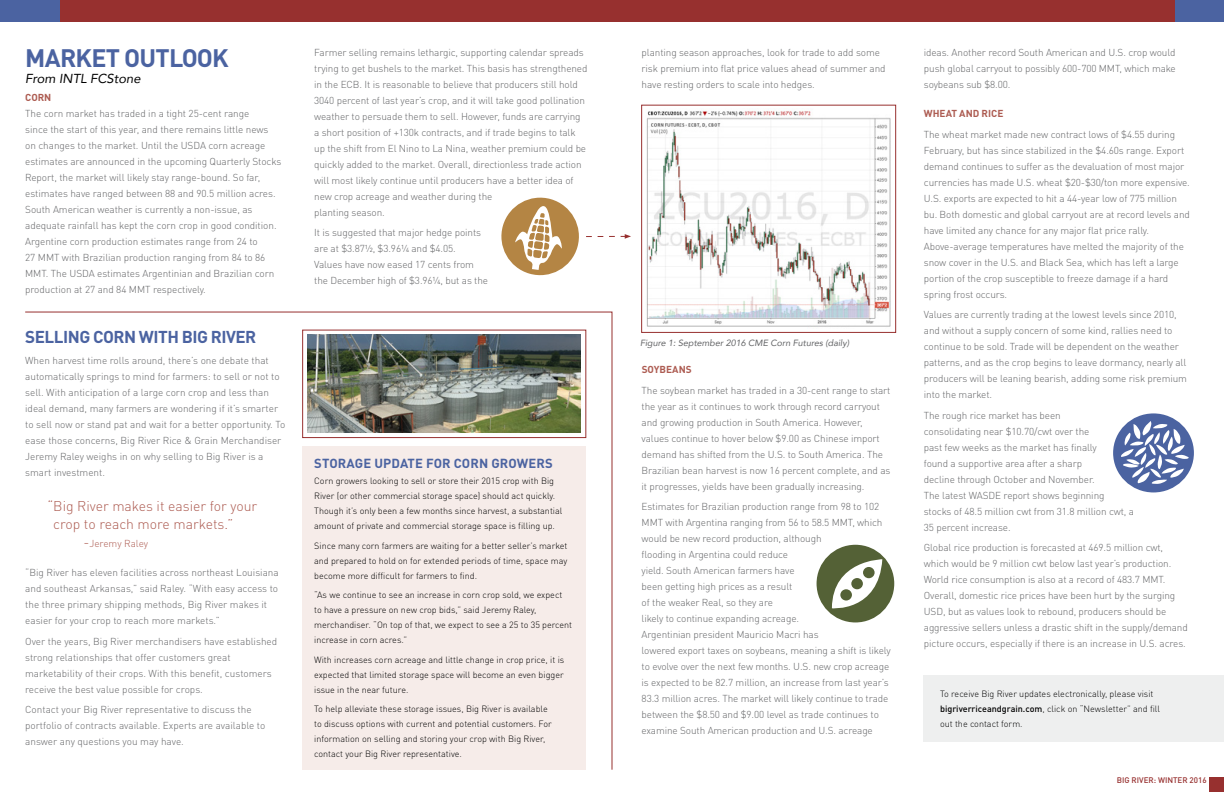
<style>
.page{position:relative;width:1224px;height:792px;background:#fff}
.page>*{position:absolute;margin:0;border:0;box-sizing:border-box;transform-origin:0 0}
.t1{font:700 25px "DINOT";letter-spacing:-.03em;color:#4b63a1}
.t2{font:700 17px "DINOT";letter-spacing:-.03em;color:#4b63a1}
.t3{font:300 14px/18px "DINOT";color:#ad5c52}
.t4{font:700 13px "DINOT";letter-spacing:.01em;color:#4b63a1}
.t5{font:italic 13px "Avenir";color:#000}
.t6{font:300 10px/16px "DINOT";letter-spacing:-.01em;color:#636466}
.t7{font:700 10px "DINOT";color:#ad5c52}
.t8{font:300 10px "DINOT";color:#ad5c52}
.t9{font:300 9px/15px "DINOT";color:#000}
.t10{font:italic 9px "Avenir";color:#636466}
.t11{font:500 8px "DINOT";color:#97302f}
.s1{font-size:14px}
.s2{font-weight:500}
</style>
<div class="page">
<div style="left:924px;top:675px;width:300px;height:67px;background:#eeefef"></div>
<div style="left:1113px;top:413px;width:81px;height:79px;background:#4b63a1;border-radius:50%"></div>
<svg style="left:1121px;top:421px;width:68px;height:63px"></svg>
<div style="left:1209px;top:777px;width:15px;height:15px;background:#97302f"></div>
<div style="left:59px;top:0;width:1117px;height:22px;background:#97302f"></div>
<div style="left:1176px;top:0;width:48px;height:22px;background:#4b63a1"></div>
<div style="left:0;top:0;width:59px;height:22px;background:#4b63a1"></div>
<svg style="left:501px;top:197px;width:130px;height:79px"></svg>
<div style="left:817px;top:545px;width:77px;height:77px;background:#546136;border-radius:50%"></div>
<svg style="left:832px;top:559px;width:50px;height:50px"></svg>
<svg style="left:25px;top:312px;width:587px;height:458px"></svg>
<img style="left:645px;top:104px;width:246px;height:223px">
<div style="left:641px;top:105px;width:255px;height:228px;border:1px solid #97302f"></div>
<div style="left:302px;top:330px;width:284px;height:108px;border:1px solid #97302f"></div>
<img style="left:308px;top:335px;width:273px;height:98px">
<h1 class="t1" style="left:25px;top:42px;width:205px">MARKET OUTLOOK</h1>
<h3 class="t5" style="left:25px;top:71px;width:117px">From INTL FCStone</h3>
<p class="t7" style="left:25px;top:91px;width:28px">CORN</p>
<p class="t6" style="left:25px;top:106px;width:258px">The corn market has traded in a tight 25-cent range<br>since the start of this year, and there remains little news on changes to the market. Until the USDA corn acreage estimates are announced in the upcoming Quarterly Stocks Report, the market will likely stay range-bound. So far, estimates have ranged between 88 and 90.5 million acres.<br>South American weather is currently a non-issue, as adequate rainfall has kept the corn crop in good condition.<br>Argentine corn production estimates range from 24 to<br>27 MMT with Brazilian production ranging from 84 to 86<br>MMT. The USDA estimates Argentinian and Brazilian corn production at 27 and 84 MMT respectively.</p>
<h2 class="t2" style="left:25px;top:326px;width:233px">SELLING CORN WITH BIG RIVER</h2>
<p class="t6" style="left:25px;top:352px;width:262px">When harvest time rolls around, there’s one debate that automatically springs to mind for farmers: to sell or not to sell. With anticipation of a large corn crop and less than ideal demand, many farmers are wondering if it’s smarter to sell now or stand pat and wait for a better opportunity. To ease those concerns, Big River Rice &amp; Grain Merchandiser Jeremy Raley weighs in on why selling to Big River is a smart investment.</p>
<h3 class="t3" style="left:53px;top:497px;width:206px;text-indent:-6px">“Big River makes it easier for your crop to reach more markets.”</h3>
<p class="t8" style="left:83px;top:537px;width:66px"><span class="s1">-</span>Jeremy Raley</p>
<p class="t6" style="left:25px;top:565px;width:255px">“Big River has eleven facilities across northeast Louisiana and southeast Arkansas,” said Raley. “With easy access to the three primary shipping methods, Big River makes it easier for your crop to reach more markets.”</p>
<p class="t6" style="left:25px;top:633px;width:254px">Over the years, Big River merchandisers have established strong relationships that offer customers great marketability of their crops. With this benefit, customers receive the best value possible for crops.</p>
<p class="t6" style="left:25px;top:702px;width:242px">Contact your Big River representative to discuss the portfolio of contracts available. Experts are available to answer any questions you may have.</p>
<p class="t6" style="left:314px;top:44px;width:275px">Farmer selling remains lethargic, supporting calendar spreads trying to get bushels to the market. This basis has strengthened in the ECB. It is reasonable to believe that producers still hold 3040 percent of last year’s crop, and it will take good pollination weather to persuade them to sell. However, funds are carrying a short position of +130k contracts, and if trade begins to talk up the shift from El Nino to La Nina, weather premium could be quickly added to the market. Overall, directionless trade action will most likely continue until producers have a better idea of new crop acreage and weather during the<br>planting season.</p>
<p class="t6" style="left:314px;top:225px;width:175px">It is suggested that major hedge points are at $3.87½, $3.96¼ and $4.05.<br>Values have now eased 17 cents from the December high of $3.96¼, but as the</p>
<h3 class="t4" style="left:314px;top:455px;width:240px">STORAGE UPDATE FOR CORN GROWERS</h3>
<p class="t9" style="left:314px;top:473px;width:250px">Corn growers looking to sell or store their 2015 crop with Big River (or other commercial storage space) should act quickly.<br>Though it’s only been a few months since harvest, a substantial amount of private and commercial storage space is filling up.</p>
<p class="t9" style="left:314px;top:538px;width:255px;text-align:justify">Since many corn farmers are waiting for a better seller’s market and prepared to hold on for extended periods of time, space may become more difficult for farmers to find.</p>
<p class="t9" style="left:314px;top:588px;width:259px">“As we continue to see an increase in corn crop sold, we expect to have a pressure on new crop bids,” said Jeremy Raley, merchandiser. “On top of that, we expect to see a 25 to 35 percent increase in corn acres.”</p>
<p class="t9" style="left:314px;top:652px;width:252px;text-align:justify">With increases corn acreage and little change in crop price, it is expected that limited storage space will become an even bigger issue in the near future.</p>
<p class="t9" style="left:314px;top:702px;width:239px">To help alleviate these storage issues, Big River is available to discuss options with current and potential customers. For information on selling and storing your crop with Big River, contact your Big River representative.</p>
<p class="t6" style="left:642px;top:44px;width:245px">planting season approaches, look for trade to add some risk premium into flat price values ahead of summer and have resting orders to scale into hedges.</p>
<p class="t10" style="left:640px;top:337px;width:211px">Figure 1: September 2016 CME Corn Futures (daily)</p>
<p class="t7" style="left:642px;top:363px;width:52px">SOYBEANS</p>
<p class="t6" style="left:642px;top:382px;width:250px">The soybean market has traded in a 30-cent range to start the year as it continues to work through record carryout and growing production in South America. However, values continue to hover below $9.00 as Chinese import demand has shifted from the U.S. to South America. The Brazilian bean harvest is now 16 percent complete, and as it progresses, yields have been gradually increasing.</p>
<p class="t6" style="left:642px;top:499px;width:250px">Estimates for Brazilian production range from 98 to 102<br>MMT with Argentina ranging from 56 to 58.5 MMT, which would be new record production, although<br>flooding in Argentina could reduce<br>yield. South American farmers have<br>been getting high prices as a result<br>of the weaker Real, so they are<br>likely to continue expanding acreage.<br>Argentinian president Mauricio Macri has<br>lowered export taxes on soybeans, meaning a shift is likely to evolve over the next few months. U.S. new crop acreage is expected to be 82.7 million, an increase from last year’s 83.3 million acres. The market will likely continue to trade between the $8.50 and $9.00 level as trade continues to examine South American production and U.S. acreage</p>
<p class="t6" style="left:924px;top:44px;width:253px;text-align:justify">ideas. Another record South American and U.S. crop would push global carryout to possibly 600-700 MMT, which make soybeans sub $8.00.</p>
<p class="t7" style="left:924px;top:107px;width:81px">WHEAT AND RICE</p>
<p class="t6" style="left:924px;top:126px;width:268px">The wheat market made new contract lows of $4.55 during February, but has since stabilized in the $4.60s range. Export demand continues to suffer as the devaluation of most major currencies has made U.S. wheat $20-$30/ton more expensive.<br>U.S. exports are expected to hit a 44-year low of 775 million bu. Both domestic and global carryout are at record levels and have limited any chance for any major flat price rally.<br>Above-average temperatures have melted the majority of the snow cover in the U.S. and Black Sea, which has left a large portion of the crop susceptible to freeze damage if a hard spring frost occurs.</p>
<p class="t6" style="left:924px;top:307px;width:265px">Values are currently trading at the lowest levels since 2010, and without a supply concern of some kind, rallies need to continue to be sold. Trade will be dependent on the weather patterns, and as the crop begins to leave dormancy, nearly all producers will be leaning bearish, adding some risk premium into the market.</p>
<p class="t6" style="left:924px;top:407px;width:212px">The rough rice market has been<br>consolidating near $10.70/cwt over the<br>past few weeks as the market has finally<br>found a supportive area after a sharp<br>decline through October and November.<br>The latest WASDE report shows beginning stocks of 48.5 million cwt from 31.8 million cwt, a 35 percent increase.</p>
<p class="t6" style="left:924px;top:540px;width:265px">Global rice production is forecasted at 469.5 million cwt, which would be 9 million cwt below last year’s production.<br>World rice consumption is also at a record of 483.7 MMT.<br>Overall, domestic rice prices have been hurt by the surging USD, but as values look to rebound, producers should be aggressive sellers unless a drastic shift in the supply/demand picture occurs, especially if there is an increase in U.S. acres.</p>
<p class="t9" style="left:940px;top:686px;width:222px">To receive Big River updates electronically, please visit <span class="s2">bigriverriceandgrain.com</span>, click on “Newsletter” and fill out the contact form.</p>
<p class="t11" style="left:1117px;top:775px;width:91px">BIG RIVER: WINTER 2016</p>
</div>
